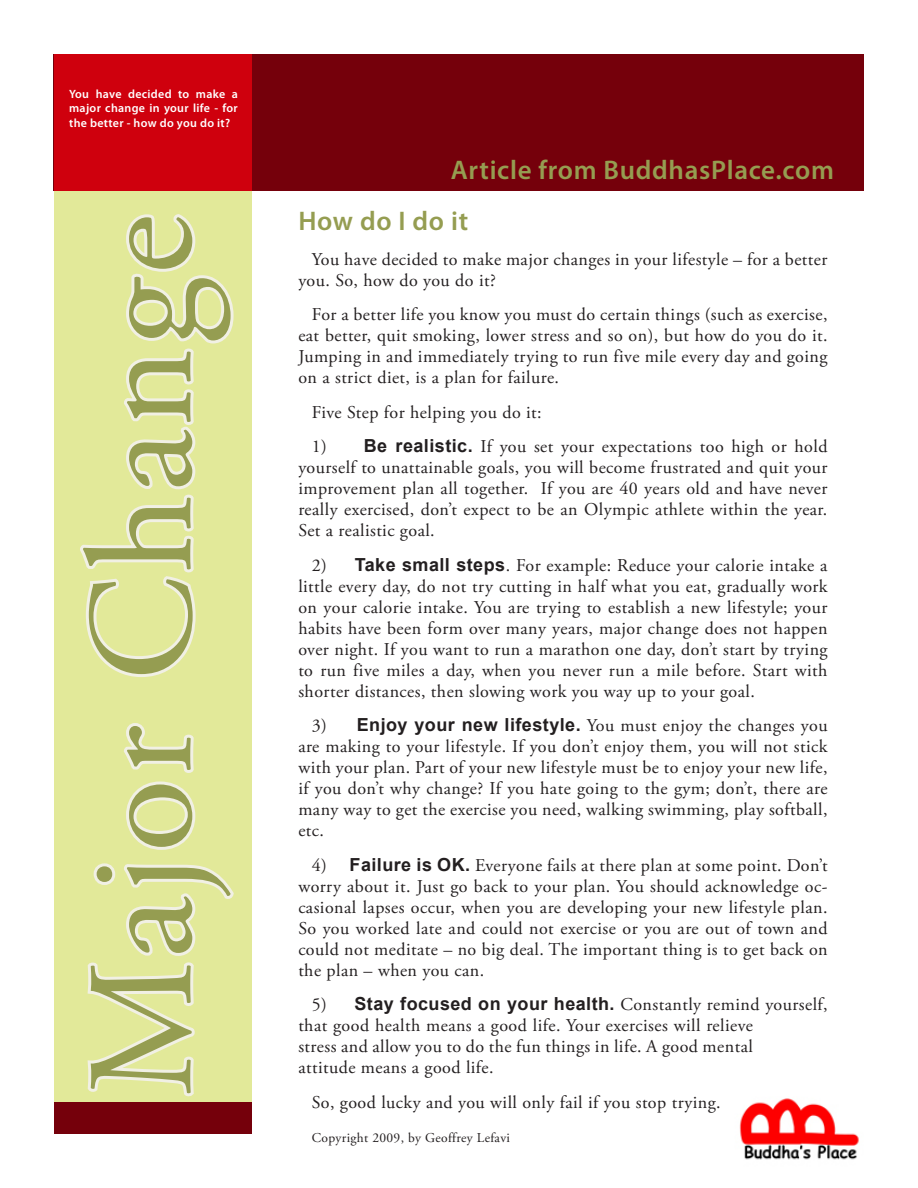
<style>
.page{position:relative;width:918px;height:1188px;background:#fff}
.page>*{position:absolute;margin:0;border:0;box-sizing:border-box;transform-origin:0 0}
.Title_Outline{font:150px "Adobe Garamond Pro";letter-spacing:.02em;color:#959d51}
.Head_1{font:600 27px "Myriad Pro";letter-spacing:.025em;color:#959d51}
.Body{font:18px/21px "Adobe Garamond Pro";letter-spacing:.025em;color:#231f20;text-align:justify}
.Body-2{font:13.5px "Adobe Garamond Pro";letter-spacing:.025em;color:#231f20}
.Emphasis{font:600 12px/14.4px "Myriad Pro";letter-spacing:.025em;color:#fff;text-align:justify}
.s1{font-family:"Arial";font-weight:700}
</style>
<div class="page">
<div style="left:54px;top:54px;width:810px;height:137px;background:#75000b"></div>
<svg style="left:54px;top:54px;width:198px;height:1048px;fill:#e2e999"></svg>
<div style="left:54px;top:1102px;width:198px;height:32px;background:#75000b"></div>
<svg style="left:84px;top:860px;width:153px;height:235px"></svg>
<svg style="left:123px;top:778px;width:75px;height:75px"></svg>
<svg style="left:121px;top:720px;width:76px;height:52px"></svg>
<svg style="left:77px;top:210px;width:160px;height:470px"></svg>
<img style="left:739px;top:1098px;width:120px;height:62px">
<p class="Emphasis" style="left:69px;top:87px;width:170px">You have decided to make a major change in your life - for the better - how do you do it?</p>
<p class="Title_Outline" style="left:53px;top:1097px;width:884px;rotate:-90deg">Major Change</p>
<p class="Head_1" style="left:451px;top:153px;width:385px">Article from BuddhasPlace.com</p>
<p class="Head_1" style="left:298px;top:204px;width:171px">How do I do it</p>
<p class="Body" style="left:298px;top:249px;width:531px;text-indent:14px">You have decided to make major changes in your lifestyle – for a better you. So, how do you do it?</p>
<p class="Body" style="left:298px;top:305px;width:531px;text-indent:14px">For a better life you know you must do certain things (such as exercise, eat better, quit smoking, lower stress and so on), but how do you do it.<br>Jumping in and immediately trying to run five mile every day and going on a strict diet, is a plan for failure.</p>
<p class="Body" style="left:312px;top:402px;width:231px">Five Step for helping you do it:</p>
<p class="Body" style="left:298px;top:437px;width:531px;text-indent:14px">1) <span class="s1">Be realistic.</span> If you set your expectations too high or hold yourself to unattainable goals, you will become frustrated and quit your improvement plan all together. If you are 40 years old and have never really exercised, don’t expect to be an Olympic athlete within the year.<br>Set a realistic goal.</p>
<p class="Body" style="left:298px;top:555px;width:531px;text-indent:14px">2) <span class="s1">Take small steps</span>. For example: Reduce your calorie intake a little every day, do not try cutting in half what you eat, gradually work on your calorie intake. You are trying to establish a new lifestyle; your habits have been form over many years, major change does not happen over night. If you want to run a marathon one day, don’t start by trying to run five miles a day, when you never run a mile before. Start with shorter distances, then slowing work you way up to your goal.</p>
<p class="Body" style="left:298px;top:716px;width:531px;text-indent:14px">3) <span class="s1">Enjoy your new lifestyle.</span> You must enjoy the changes you are making to your lifestyle. If you don’t enjoy them, you will not stick with your plan. Part of your new lifestyle must be to enjoy your new life, if you don’t why change? If you hate going to the gym; don’t, there are many way to get the exercise you need, walking swimming, play softball, etc.</p>
<p class="Body" style="left:298px;top:855px;width:531px;text-indent:14px">4) <span class="s1">Failure is OK.</span> Everyone fails at there plan at some point. Don’t worry about it. Just go back to your plan. You should acknowledge oc&shy;casional lapses occur, when you are developing your new lifestyle plan.<br>So you worked late and could not exercise or you are out of town and could not meditate – no big deal. The important thing is to get back on the plan – when you can.</p>
<p class="Body" style="left:298px;top:995px;width:531px;text-align:left;text-indent:14px">5) <span class="s1">Stay focused on your health.</span> Constantly remind yourself, that good health means a good life. Your exercises will relieve<br>stress and allow you to do the fun things in life. A good mental<br>attitude means a good life.</p>
<p class="Body" style="left:312px;top:1092px;width:410px">So, good lucky and you will only fail if you stop trying.</p>
<p class="Body-2" style="left:312px;top:1130px;width:200px">Copyright 2009, by Geoffrey Lefavi</p>
</div>
